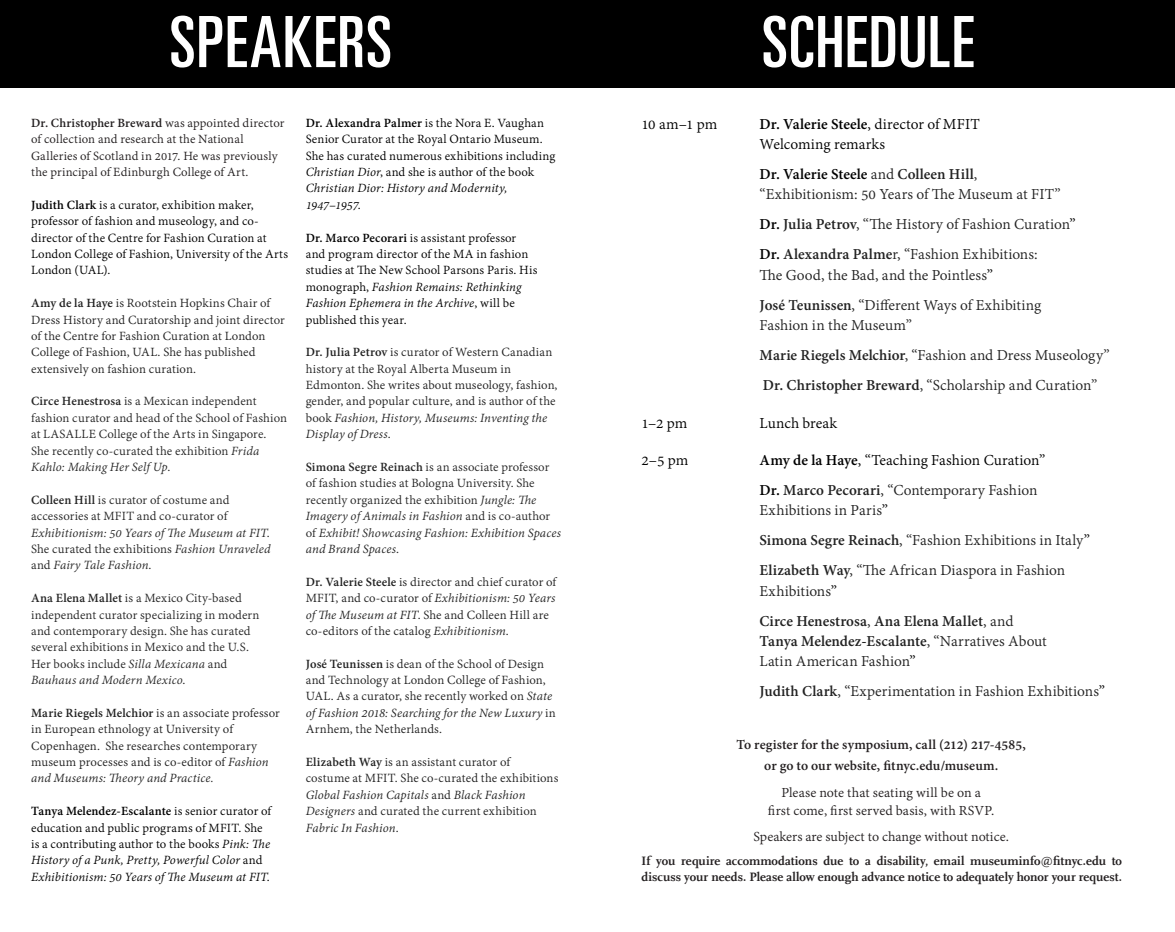
<style>
.page{position:relative;width:1175px;height:932px;background:#fff}
.page>*{position:absolute;margin:0;border:0;box-sizing:border-box;transform-origin:0 0}
.t1{font:ultra-condensed 70.8px "Univers LT Std";letter-spacing:.02em;color:#fff}
.t2{font:16.5px/30px "Adobe Devanagari";letter-spacing:.005em;color:#222}
.t3{font:16.5px/20.2px "Adobe Devanagari";color:#000}
.t4{font:700 16.5px/30px "Adobe Devanagari";color:#222}
.t5{font:15px/18px "Adobe Devanagari";color:#231f20;text-align:center}
.t6{font:700 15px/21px "Adobe Devanagari";color:#231f20;text-align:center}
.t7{font:13.65px/16.4px "Adobe Devanagari";letter-spacing:.01em;color:#222}
.t8{font:13.65px/16.4px "Adobe Devanagari";letter-spacing:.01em;color:#262626}
.t9{font:13.65px/16.4px "Adobe Devanagari";letter-spacing:.005em;color:#000}
.t10{font:13.65px/16.4px "Adobe Devanagari";letter-spacing:.01em;color:#231f20}
.t11{font:700 12.75px/16.5px "Scala LF";color:#231f20}
.s1{font-weight:700}
.s2{font-style:italic}
.s3{font-style:italic;color:#222}
.s4{color:#222}
.s5{font-weight:700;color:#000}
.s6{color:#000}
.s7{font-weight:700;color:#222}
.s8{font-weight:400}
.s9{font-weight:400;color:#000}
</style>
<div class="page">
<div style="left:0;top:0;width:1175px;height:88px;background:#000"></div>
<h1 class="t1" style="left:169px;top:2px;width:224px">SPEAKERS</h1>
<p class="t10" style="left:31px;top:116px;width:255px"><span class="s1">Dr. Christopher Breward</span> was appointed director of collection and research at the National Galleries of Scotland in 2017. He was previously the principal of Edinburgh College of Art.</p>
<p class="t9" style="left:31px;top:198px;width:258px"><span class="s1">Judith Clark</span> is a curator, exhibition maker, professor of fashion and museology, and co&shy;director of the Centre for Fashion Curation at London College of Fashion, University of the Arts London (UAL).</p>
<p class="t7" style="left:31px;top:296px;width:255px"><span class="s1">Amy de la Haye</span> is Rootstein Hopkins Chair of Dress History and Curatorship and joint director of the Centre for Fashion Curation at London College of Fashion, UAL. She has published extensively on fashion curation.</p>
<p class="t8" style="left:31px;top:394px;width:257px"><span class="s1">Circe Henestrosa</span> is a Mexican independent fashion curator and head of the School of Fashion at LASALLE College of the Arts in Singapore.<br>She recently co-curated the exhibition <span class="s2">Frida Kahlo: Making Her Self Up</span>.</p>
<p class="t8" style="left:31px;top:492px;width:241px"><span class="s1">Colleen Hill</span> is curator of costume and accessories at MFIT and co-curator of <span class="s2">Exhibitionism: 50 Years of The Museum at FIT</span>.<br>She curated the exhibitions <span class="s2">Fashion Unraveled </span>and <span class="s2">Fairy Tale Fashion</span>.</p>
<p class="t8" style="left:31px;top:591px;width:230px"><span class="s1">Ana Elena Mallet</span> is a Mexico City-based independent curator specializing in modern and contemporary design. She has curated several exhibitions in Mexico and the U.S.<br>Her books include <span class="s2">Silla Mexicana</span> and <span class="s2">Bauhaus and Modern Mexico</span>.</p>
<p class="t7" style="left:31px;top:705px;width:250px"><span class="s1">Marie Riegels Melchior</span> is an associate professor in European ethnology at University of Copenhagen. She researches contemporary museum processes and is co-editor of <span class="s2">Fashion and Museums: Theory and Practice.</span></p>
<p class="t9" style="left:31px;top:804px;width:242px"><span class="s1">Tanya Melendez-Escalante</span> is senior curator of education and public programs of MFIT. She is a contributing author to the books <span class="s2">Pink: The History of a Punk, Pretty, Powerful Color</span> and <span class="s2">Exhibitionism: 50 Years of The Museum at FIT</span>.</p>
<p class="t9" style="left:306px;top:116px;width:251px"><span class="s1">Dr. Alexandra Palmer</span> is the Nora E. Vaughan Senior Curator at the Royal Ontario Museum.<br>She has curated numerous exhibitions including <span class="s2">Christian Dior</span>, and she is author of the book <span class="s2">Christian Dior: History and Modernity, 1947–1957</span>.</p>
<p class="t9" style="left:306px;top:230px;width:233px"><span class="s1">Dr. Marco Pecorari</span> is assistant professor and program director of the MA in fashion studies at The New School Parsons Paris. His monograph, <span class="s2">Fashion Remains: Rethinking Fashion Ephemera in the Archive</span>, will be published this year.</p>
<p class="t7" style="left:306px;top:345px;width:253px"><span class="s1">Dr. Julia Petrov</span> is curator of Western Canadian history at the Royal Alberta Museum in Edmonton. She writes about museology, fashion, gender, and popular culture, and is author of the book <span class="s2">Fashion, History, Museums: Inventing the Display of Dress</span>.</p>
<p class="t8" style="left:306px;top:460px;width:257px"><span class="s1">Simona Segre Reinach</span> is an associate professor of fashion studies at Bologna University. She recently organized the exhibition <span class="s2">Jungle: The Imagery of Animals in Fashion</span> and is co-author of <span class="s2">Exhibit! Showcasing Fashion:</span> <span class="s3">Exhibition Spaces and Brand Spaces</span><span class="s4">.</span></p>
<p class="t7" style="left:306px;top:574px;width:252px"><span class="s1">Dr. Valerie Steele</span> is director and chief curator of MFIT, and co-curator of <span class="s2">Exhibitionism: 50 Years of The Museum at FIT</span>. She and Colleen Hill are co-editors of the catalog <span class="s2">Exhibitionism</span>.</p>
<p class="t7" style="left:306px;top:656px;width:251px"><span class="s1">José Teunissen</span> is dean of the School of Design and Technology at London College of Fashion, UAL. As a curator, she recently worked on <span class="s2">State of Fashion 2018: Searching for the New Luxury</span> in Arnhem, the Netherlands.</p>
<p class="t7" style="left:306px;top:755px;width:254px"><span class="s1">Elizabeth Way</span> is an assistant curator of<br>costume at MFIT. She co-curated the exhibitions <span class="s2">Global Fashion Capitals</span> and <span class="s2">Black Fashion Designers</span> and curated the current exhibition <span class="s2">Fabric In Fashion</span>.</p>
<h1 class="t1" style="left:761px;top:2px;width:214px">SCHEDULE</h1>
<p class="t3" style="left:641px;top:115px;width:77px">10 am–1 pm</p>
<p class="t3" style="left:759px;top:115px;width:222px"><span class="s1">Dr. Valerie Steele</span>, director of MFIT<br>Welcoming remarks</p>
<p class="t2" style="left:759px;top:165px;width:302px;line-height:20.2px"><span class="s5">Dr. Valerie Steele</span> and <span class="s1">Colleen Hill</span>, “Exhibitionism: 50 Years of The Museum at FIT”</p>
<p class="t2" style="left:759px;top:211px;width:318px"><span class="s5">Dr.</span> <span class="s1">Julia Petrov</span>, “The History of Fashion Curation<span class="s6">”<br></span><span class="s5">Dr.</span> <span class="s1">Alexandra Palme</span>r, “Fashion Exhibitions:</p>
<p class="t2" style="left:759px;top:261px;width:283px">The Good, the Bad, and the Pointless<span class="s6">”<br></span><span class="s1">José Teunissen</span>, “Different Ways of Exhibiting</p>
<p class="t2" style="left:759px;top:311px;width:351px">Fashion in the Museum”<br><span class="s1">Marie Riegels Melchior</span>, “Fashion and Dress Museology”<br><span class="s1">Dr. Christopher Breward</span>, “Scholarship and Curation”</p>
<p class="t3" style="left:641px;top:414px;width:47px">1–2 pm</p>
<p class="t3" style="left:759px;top:414px;width:79px">Lunch break</p>
<p class="t3" style="left:641px;top:451px;width:48px">2–5 pm</p>
<p class="t3" style="left:759px;top:446px;width:287px;line-height:30px"><span class="s1">Amy de la Haye</span>, “Teaching Fashion Curation”<br><span class="s1">Dr.</span> <span class="s7">Marco Pecorari</span><span class="s4">, “Contemporary Fashion</span></p>
<p class="t2" style="left:759px;top:497px;width:332px">Exhibitions in Paris<span class="s6">”<br></span><span class="s1">Simona Segre Reinach</span>, “Fashion Exhibitions in Italy<span class="s6">”<br></span><span class="s1">Elizabeth Way</span>, “The African Diaspora in Fashion</p>
<p class="t4" style="left:759px;top:577px;width:255px"><span class="s8">Exhibitions</span><span class="s9">”<br></span>Circe Henestrosa<span class="s8">,</span> Ana Elena Mallet<span class="s8">, and</span></p>
<p class="t2" style="left:759px;top:632px;width:289px;line-height:20.2px"><span class="s1">Tanya Melendez-Escalante</span>, “Narratives About<br>Latin American Fashion<span class="s6">”</span></p>
<p class="t2" style="left:759px;top:677px;width:347px"><span class="s1">Judith Clark</span>, “Experimentation in Fashion Exhibitions<span class="s6">”</span></p>
<p class="t6" style="left:736px;top:735px;width:291px">To register for the symposium, call (212) 217-4585, or go to our website, fitnyc.edu/museum.</p>
<p class="t5" style="left:768px;top:784px;width:228px">Please note that seating will be on a<br>first come, first served basis, with RSVP.</p>
<p class="t5" style="left:753px;top:828px;width:257px">Speakers are subject to change without notice.</p>
<p class="t11" style="left:641px;top:852px;width:482px">If you require accommodations due to a disability, email museuminfo@fitnyc.edu to discuss your needs. Please allow enough advance notice to adequately honor your request.</p>
</div>
